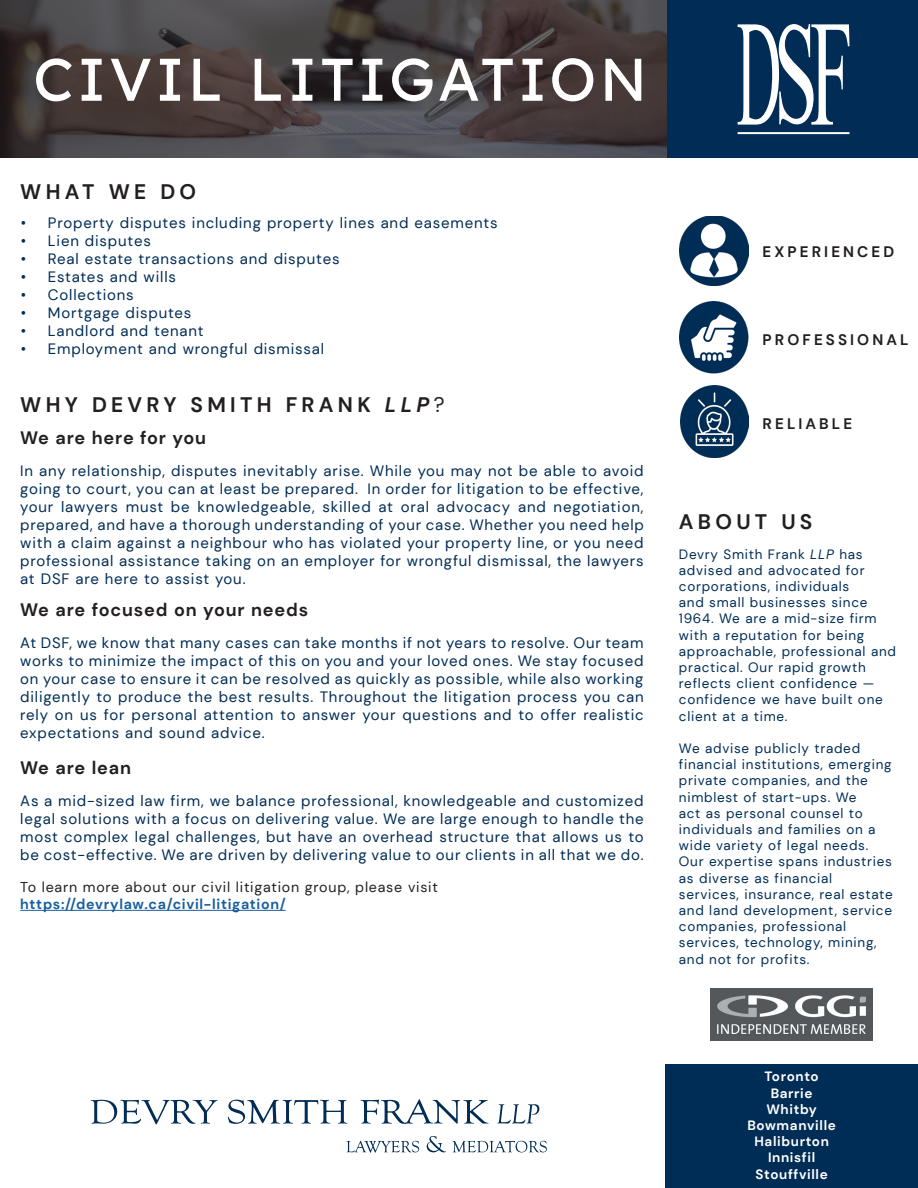
<style>
.page{position:relative;width:918px;height:1188px;background:#fff}
.page>*{position:absolute;margin:0;border:0;box-sizing:border-box;transform-origin:0 0}
.t1{font:60px "Lexend Deca";letter-spacing:.055em;color:#fff}
.t2{font:700 21px "DM Sans";letter-spacing:.205em;color:#231f20}
.t3{font:700 18px "DM Sans";letter-spacing:.05em;color:#231f20}
.t4{font:700 15.3px "DM Sans";letter-spacing:.205em;color:#231f20}
.t5{font:15px/18px "DM Sans";letter-spacing:.055em;color:#002c55;text-align:justify}
.t6{font:14.25px "DM Sans";letter-spacing:.055em;color:#231f20}
.t7{font:700 14.25px "DM Sans";letter-spacing:.05em;color:#175d9e}
.t8{font:13.5px/16.2px "DM Sans";letter-spacing:.055em;color:#002d56}
.t9{font:700 13.5px/16.2px "DM Sans";letter-spacing:.05em;color:#fff;text-align:center}
.s1{font-style:italic}
.s2{font-weight:400}
</style>
<div class="page">
<hr style="left:20px;top:910px;width:266px;height:1px;background:#175d9e">
<svg style="left:346px;top:1136px;width:201px;height:17px"></svg>
<svg style="left:91px;top:1099px;width:448px;height:25px"></svg>
<svg style="left:0;top:0;width:667px;height:158px;background:#463f40"></svg>
<div style="left:667px;top:0;width:251px;height:158px;background:#002c55"></div>
<svg style="left:738px;top:24px;width:111px;height:101px"></svg>
<hr style="left:738px;top:132px;width:111px;height:2px;background:#fff">
<div style="left:665px;top:1064px;width:253px;height:124px;background:#002d56"></div>
<img style="left:680px;top:386px;width:68px;height:72px">
<img style="left:680px;top:301px;width:68px;height:72px">
<img style="left:680px;top:216px;width:68px;height:70px">
<img style="left:711px;top:989px;width:162px;height:52px">
<p class="t1" style="left:33px;top:45px;width:615px">CIVIL LITIGATION</p>
<p class="t2" style="left:20px;top:179px;width:178px">WHAT WE DO</p>
<p class="t5" style="left:21px;top:214px;width:478px">• Property disputes including property lines and easements</p>
<p class="t5" style="left:21px;top:232px;width:131px">• Lien disputes</p>
<p class="t5" style="left:21px;top:250px;width:320px">• Real estate transactions and disputes</p>
<p class="t5" style="left:21px;top:268px;width:157px">• Estates and wills</p>
<p class="t5" style="left:21px;top:286px;width:114px">• Collections</p>
<p class="t5" style="left:21px;top:304px;width:172px">• Mortgage disputes</p>
<p class="t5" style="left:21px;top:322px;width:184px">• Landlord and tenant</p>
<p class="t5" style="left:21px;top:340px;width:305px">• Employment and wrongful dismissal</p>
<p class="t2" style="left:20px;top:392px;width:426px">WHY DEVRY SMITH FRANK <span class="s1">LLP</span><span class="s2">?</span></p>
<p class="t3" style="left:20px;top:427px;width:187px">We are here for you</p>
<p class="t5" style="left:20px;top:462px;width:625px">In any relationship, disputes inevitably arise. While you may not be able to avoid going to court, you can at least be prepared. In order for litigation to be effective, your lawyers must be knowledgeable, skilled at oral advocacy and negotiation, prepared, and have a thorough understanding of your case. Whether you need help with a claim against a neighbour who has violated your property line, or you need professional assistance taking on an employer for wrongful dismissal, the lawyers at DSF are here to assist you.</p>
<p class="t3" style="left:20px;top:598px;width:290px">We are focused on your needs</p>
<p class="t5" style="left:20px;top:634px;width:625px">At DSF, we know that many cases can take months if not years to resolve. Our team works to minimize the impact of this on you and your loved ones. We stay focused on your case to ensure it can be resolved as quickly as possible, while also working diligently to produce the best results. Throughout the litigation process you can rely on us for personal attention to answer your questions and to offer realistic expectations and sound advice.</p>
<p class="t3" style="left:20px;top:756px;width:112px">We are lean</p>
<p class="t5" style="left:20px;top:791px;width:625px">As a mid-sized law firm, we balance professional, knowledgeable and customized legal solutions with a focus on delivering value. We are large enough to handle the most complex legal challenges, but have an overhead structure that allows us to be cost-effective. We are driven by delivering value to our clients in all that we do.</p>
<p class="t6" style="left:20px;top:878px;width:419px">To learn more about our civil litigation group, please visit</p>
<p class="t7" style="left:20px;top:895px;width:267px">https://devrylaw.ca/civil-litigation/</p>
<p class="t4" style="left:763px;top:242px;width:133px">EXPERIENCED</p>
<p class="t4" style="left:763px;top:330px;width:147px">PROFESSIONAL</p>
<p class="t4" style="left:763px;top:414px;width:91px">RELIABLE</p>
<p class="t2" style="left:679px;top:509px;width:135px">ABOUT US</p>
<p class="t8" style="left:679px;top:546px;width:219px">Devry Smith Frank <span class="s1">LLP</span> has advised and advocated for corporations, individuals<br>and small businesses since<br>1964. We are a mid-size firm with a reputation for being approachable, professional and practical. Our rapid growth reflects client confidence — confidence we have built one client at a time.</p>
<p class="t8" style="left:679px;top:740px;width:215px">We advise publicly traded financial institutions, emerging private companies, and the nimblest of start-ups. We<br>act as personal counsel to individuals and families on a wide variety of legal needs.<br>Our expertise spans industries as diverse as financial services, insurance, real estate and land development, service companies, professional services, technology, mining, and not for profits.</p>
<p class="t9" style="left:747px;top:1069px;width:90px">Toronto<br>Barrie<br>Whitby<br>Bowmanville<br>Haliburton<br>Innisfil<br>Stouffville</p>
</div>
